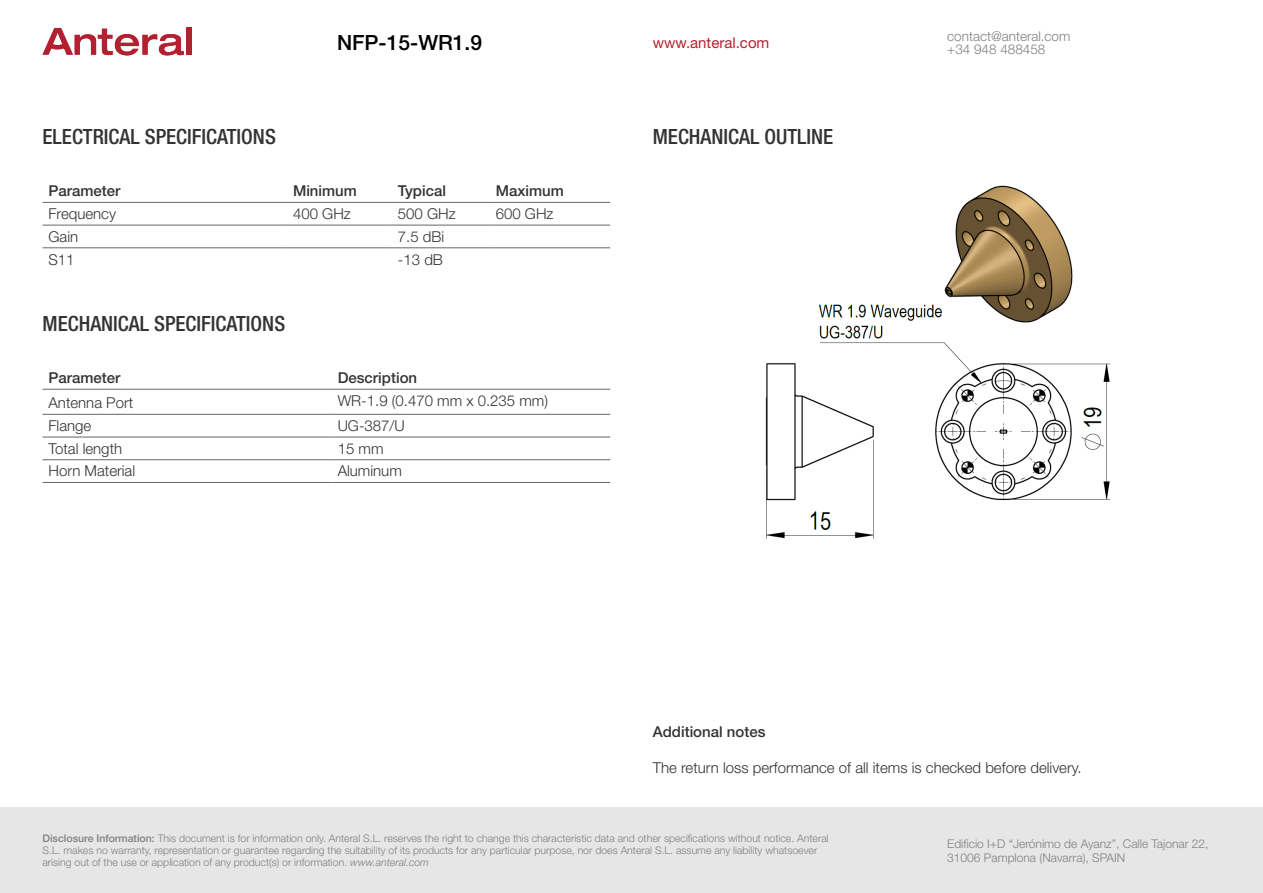
<style>
.page{position:relative;width:1263px;height:893px;background:#fff}
.page>*{position:absolute;margin:0;border:0;box-sizing:border-box;transform-origin:0 0}
.t1{font:500 condensed 21px "Helvetica Neue LT Std";color:#333}
.t2{font:500 21px "Helvetica Neue LT Std";color:#000}
.t3{font:300 15px "Helvetica Neue LT Std";color:#333}
.t4{font:500 15px "Helvetica Neue LT Std";color:#333}
.t5{font:15px "Helvetica Neue LT Std";color:#b32130}
.t6{font:300 13.5px "Helvetica Neue LT Std";color:#808080}
.t7{font:300 12px/13.5px "Helvetica Neue LT Std";color:#808080}
.t8{font:300 10.5px/12px "Helvetica Neue LT Std";color:#808080}
.s1{font-weight:500}
.s2{font-style:italic}
</style>
<div class="page">
<div style="left:0;top:808px;width:1263px;height:85px;background:#e6e6e6"></div>
<div style="left:186px;top:28px;width:5px;height:27px;background:#b32130"></div>
<svg style="left:43px;top:28px;width:141px;height:27px"></svg>
<hr style="left:43px;top:389px;width:289px;height:1px;background:#666">
<hr style="left:332px;top:389px;width:278px;height:1px;background:#666">
<hr style="left:43px;top:414px;width:289px;height:1px;background:#666">
<hr style="left:332px;top:414px;width:278px;height:1px;background:#666">
<hr style="left:43px;top:437px;width:289px;height:1px;background:#666">
<hr style="left:332px;top:437px;width:278px;height:1px;background:#666">
<hr style="left:43px;top:459px;width:289px;height:1px;background:#666">
<hr style="left:332px;top:459px;width:278px;height:1px;background:#666">
<hr style="left:43px;top:482px;width:289px;height:1px;background:#666">
<hr style="left:332px;top:482px;width:278px;height:1px;background:#666">
<hr style="left:43px;top:202px;width:244px;height:1px;background:#666">
<hr style="left:287px;top:202px;width:105px;height:1px;background:#666">
<hr style="left:392px;top:202px;width:98px;height:1px;background:#666">
<hr style="left:490px;top:202px;width:120px;height:1px;background:#666">
<hr style="left:43px;top:225px;width:244px;height:1px;background:#666">
<hr style="left:287px;top:225px;width:105px;height:1px;background:#666">
<hr style="left:392px;top:225px;width:98px;height:1px;background:#666">
<hr style="left:490px;top:225px;width:120px;height:1px;background:#666">
<hr style="left:43px;top:247px;width:244px;height:1px;background:#666">
<hr style="left:287px;top:247px;width:105px;height:1px;background:#666">
<hr style="left:392px;top:247px;width:98px;height:1px;background:#666">
<hr style="left:490px;top:247px;width:120px;height:1px;background:#666">
<img style="left:765px;top:185px;width:346px;height:354px">
<p class="t1" style="left:43px;top:124px;width:235px">ELECTRICAL SPECIFICATIONS</p>
<p class="t6" style="left:947px;top:28px;width:125px">contact@anteral.com</p>
<p class="t2" style="left:337px;top:30px;width:147px">NFP-15-WR1.9</p>
<p class="t6" style="left:947px;top:41px;width:100px">+34 948 488458</p>
<h2 class="t5" style="left:653px;top:34px;width:118px">www.anteral.com</h2>
<p class="t1" style="left:653px;top:124px;width:182px">MECHANICAL OUTLINE</p>
<p class="t4" style="left:49px;top:182px;width:73px">Parameter</p>
<p class="t4" style="left:293px;top:182px;width:65px">Minimum</p>
<p class="t4" style="left:398px;top:182px;width:50px">Typical</p>
<p class="t4" style="left:496px;top:182px;width:70px">Maximum</p>
<p class="t3" style="left:49px;top:205px;width:69px">Frequency</p>
<p class="t3" style="left:293px;top:205px;width:59px">400 GHz</p>
<p class="t3" style="left:398px;top:205px;width:59px">500 GHz</p>
<p class="t3" style="left:496px;top:205px;width:59px">600 GHz</p>
<p class="t3" style="left:49px;top:227px;width:31px">Gain</p>
<p class="t3" style="left:398px;top:227px;width:48px">7.5 dBi</p>
<p class="t3" style="left:49px;top:250px;width:28px">S11</p>
<p class="t3" style="left:398px;top:250px;width:47px">-13 dB</p>
<p class="t1" style="left:43px;top:311px;width:244px">MECHANICAL SPECIFICATIONS</p>
<p class="t4" style="left:49px;top:369px;width:73px">Parameter</p>
<p class="t4" style="left:338px;top:369px;width:81px">Description</p>
<p class="t3" style="left:49px;top:394px;width:86px">Antenna Port</p>
<p class="t3" style="left:338px;top:391px;width:212px">WR-1.9 (0.470 mm x 0.235 mm)</p>
<p class="t3" style="left:49px;top:416px;width:44px">Flange</p>
<p class="t3" style="left:338px;top:416px;width:69px">UG-387/U</p>
<p class="t3" style="left:49px;top:439px;width:75px">Total length</p>
<p class="t3" style="left:338px;top:439px;width:47px">15 mm</p>
<p class="t3" style="left:49px;top:462px;width:88px">Horn Material</p>
<p class="t3" style="left:338px;top:462px;width:66px">Aluminum</p>
<p class="t4" style="left:653px;top:723px;width:114px">Additional notes</p>
<p class="t3" style="left:653px;top:759px;width:430px">The return loss performance of all items is checked before delivery.</p>
<p class="t8" style="left:43px;top:832px;width:788px"><span class="s1">Disclosure Information:</span> This document is for information only. Anteral S.L. reserves the right to change this characteristic data and other specifications without notice. Anteral<br>S.L. makes no warranty, representation or guarantee regarding the suitability of its products for any particular purpose, nor does Anteral S.L. assume any liability whatsoever arising out of the use or application of any product(s) or information. <span class="s2">www.anteral.com</span></p>
<p class="t7" style="left:947px;top:837px;width:263px">Edificio I+D “Jerónimo de Ayanz”, Calle Tajonar 22,<br>31006 Pamplona (Navarra), SPAIN</p>
</div>
